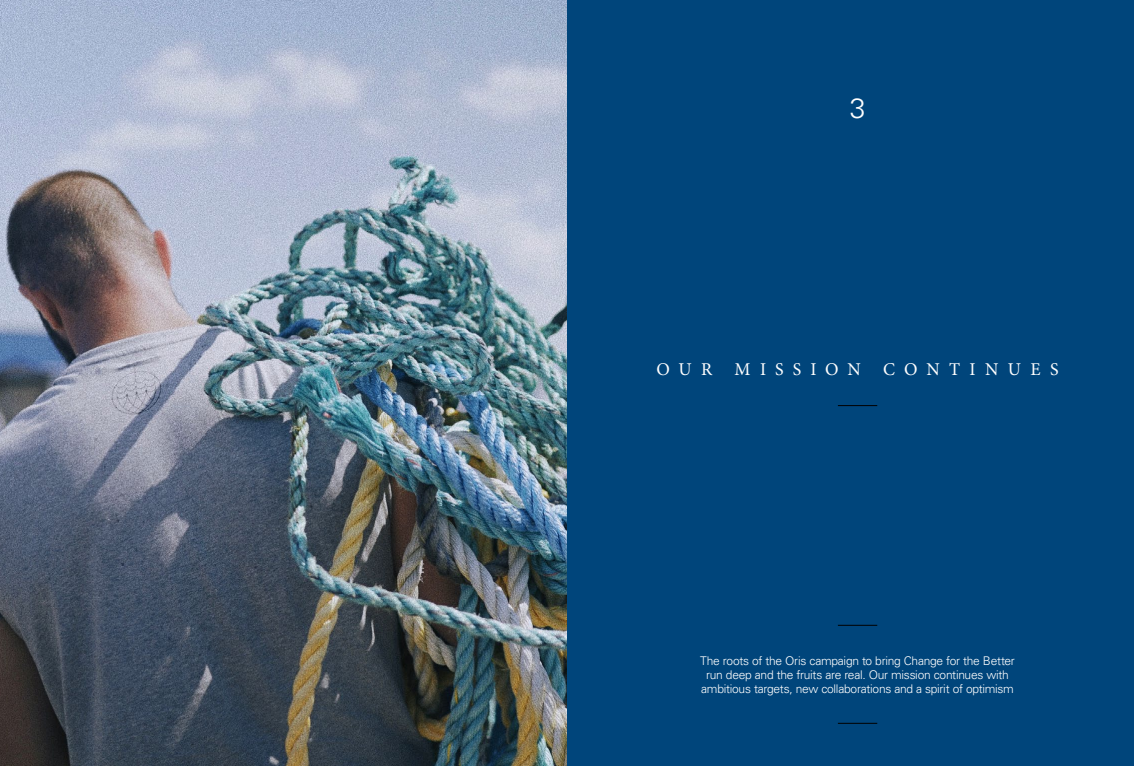
<style>
.page{position:relative;width:1134px;height:766px;background:#fff}
.page>*{position:absolute;margin:0;border:0;box-sizing:border-box;transform-origin:0 0}
.t1{font:300 28px "Univers LTCYR 45";color:#fff}
.t2{font:18px "Minion Pro";letter-spacing:.515em;color:#fff}
.t3{font:300 12px/14px "Univers LTCYR 45";letter-spacing:-.025em;color:#fff;text-align:center}
</style>
<div class="page">
<img style="left:0;top:0;width:567px;height:765px">
<div style="left:567px;top:0;width:567px;height:765px;background:#00457b"></div>
<hr style="left:838px;top:405px;width:39px;height:1px;background:#000">
<hr style="left:838px;top:723px;width:39px;height:1px;background:#000">
<hr style="left:838px;top:625px;width:39px;height:1px;background:#000">
<h1 class="t1" style="left:850px;top:90px;width:17px">3</h1>
<h2 class="t2" style="left:656px;top:357px;width:404px">OUR MISSION CONTINUES</h2>
<p class="t3" style="left:700px;top:653px;width:316px">The roots of the Oris campaign to bring Change for the Better run deep and the fruits are real. Our mission continues with ambitious targets, new collaborations and a spirit of optimism</p>
</div>
